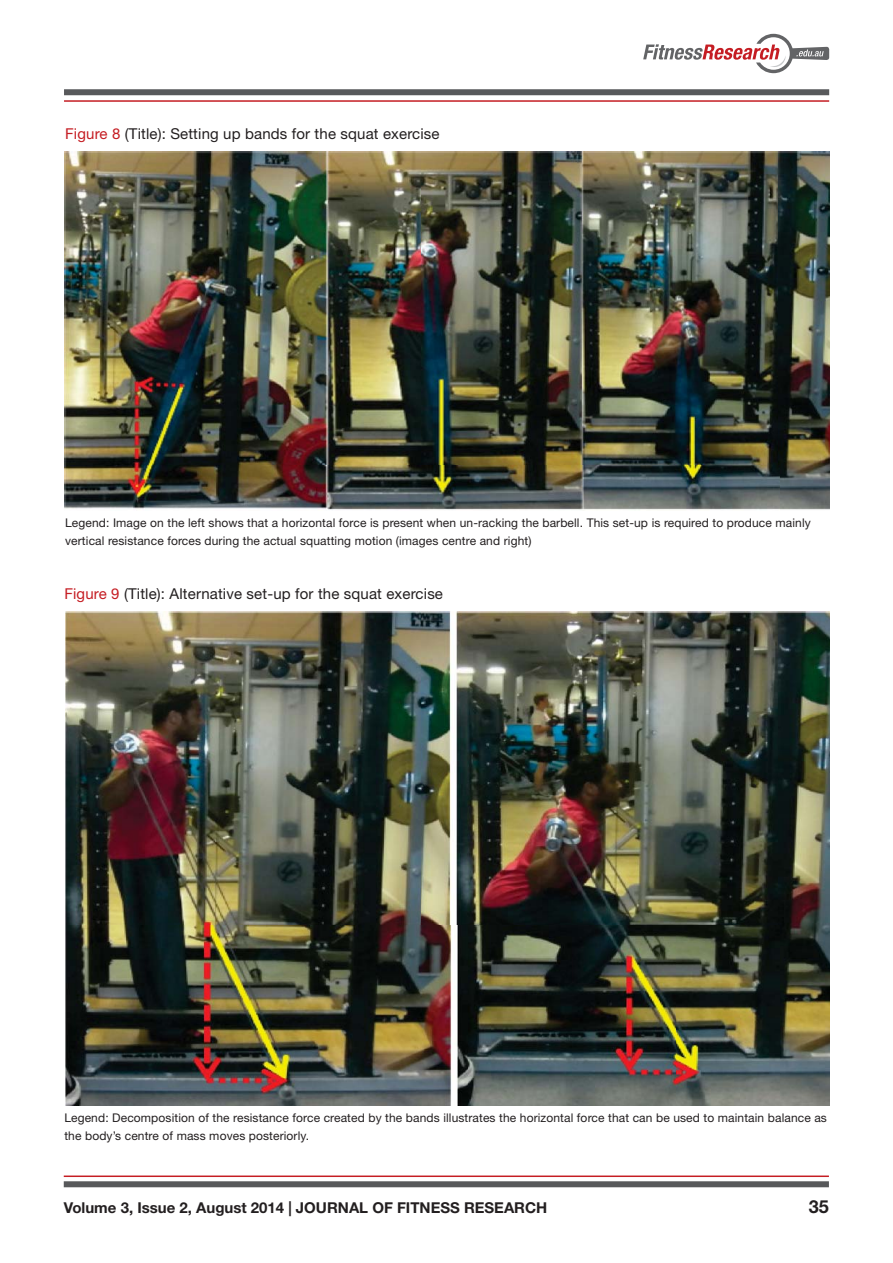
<style>
.page{position:relative;width:893px;height:1263px;background:#fff}
.page>*{position:absolute;margin:0;border:0;box-sizing:border-box;transform-origin:0 0}
.t1{font:700 18px "Helvetica Neue LT Std";color:#231f20}
.t2{font:15px "Helvetica Neue LT Std";letter-spacing:.01em;color:#231f20}
.t3{font:700 15px "Helvetica Neue LT Std";color:#231f20}
.t4{font:12px/18px "Helvetica Neue LT Std";letter-spacing:.01em;color:#231f20}
.s1{color:#c51d23}
</style>
<div class="page">
<svg style="left:643px;top:34px;width:186px;height:39px"></svg>
<div style="left:64px;top:89px;width:765px;height:6px;background:#58595b"></div>
<hr style="left:64px;top:100px;width:765px;height:2px;background:#c51d23">
<div style="left:64px;top:1181px;width:765px;height:6px;background:#58595b"></div>
<hr style="left:64px;top:1176px;width:765px;height:1px;background:#c51d23">
<img style="left:65px;top:152px;width:765px;height:358px">
<img style="left:65px;top:612px;width:765px;height:494px">
<p class="t2" style="left:65px;top:128px;width:376px"><span class="s1">Figure 8</span> (Title): Setting up bands for the squat exercise</p>
<p class="t4" style="left:65px;top:515px;width:747px">Legend: Image on the left shows that a horizontal force is present when un-racking the barbell. This set-up is required to produce mainly vertical resistance forces during the actual squatting motion (images centre and right)</p>
<p class="t2" style="left:64px;top:588px;width:380px"><span class="s1">Figure 9</span> (Title): Alternative set-up for the squat exercise</p>
<p class="t4" style="left:64px;top:1110px;width:764px">Legend: Decomposition of the resistance force created by the bands illustrates the horizontal force that can be used to maintain balance as the body’s centre of mass moves posteriorly.</p>
<p class="t3" style="left:64px;top:1203px;width:485px">Volume 3, Issue 2, August 2014 | JOURNAL OF FITNESS RESEARCH</p>
<h1 class="t1" style="left:809px;top:1200px;width:22px">35</h1>
</div>
